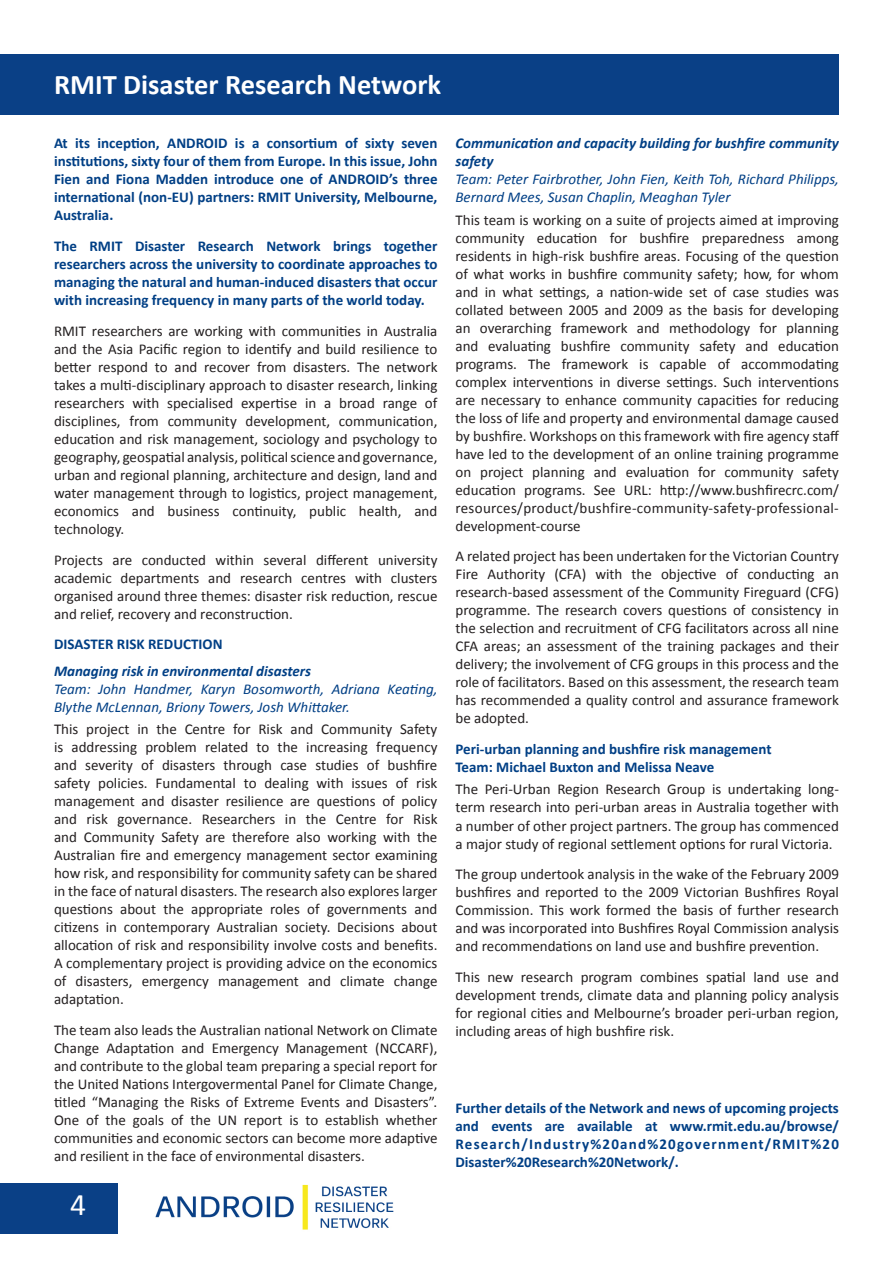
<style>
.page{position:relative;width:893px;height:1263px;background:#fff}
.page>*{position:absolute;margin:0;border:0;box-sizing:border-box;transform-origin:0 0}
.t1{font:31.5px "Calibri";color:#fff}
.t2{font:700 28.5px "Calibri";color:#fff}
.t3{font:15px/18px "Calibri";color:#231f20;text-align:justify}
.t4{font:700 15px/18px "Calibri";color:#003f85;text-align:justify}
.t5{font:italic 15px/18px "Calibri";color:#003f85}
.t6{font:italic 700 15px/18px "Calibri";color:#003f85}
</style>
<div class="page">
<div style="left:0;top:1183px;width:117px;height:51px;background:#0a4086"></div>
<img style="left:155px;top:1184px;width:239px;height:46px">
<div style="left:0;top:54px;width:839px;height:61px;background:#0a4086"></div>
<h2 class="t2" style="left:54px;top:66px;width:389px">RMIT Disaster Research Network</h2>
<p class="t4" style="left:54px;top:134px;width:385px">At its incepion, ANDROID is a consorium of sixty seven insituions, sixty four of them from Europe. In this issue, John Fien and Fiona Madden introduce one of ANDROID’s three internaional (non-EU) partners: RMIT University, Melbourne, Australia.</p>
<p class="t4" style="left:54px;top:237px;width:385px">The RMIT Disaster Research Network brings together researchers across the university to coordinate approaches to managing the natural and human-induced disasters that occur with increasing frequency in many parts of the world today.</p>
<p class="t3" style="left:54px;top:322px;width:385px">RMIT researchers are working with communiies in Australia and the Asia Paciic region to idenify and build resilience to beter respond to and recover from disasters. The network takes a muli-disciplinary approach to disaster research, linking researchers with specialised experise in a broad range of disciplines, from community development, communicaion, educaion and risk management, sociology and psychology to geography, geospaial analysis, poliical science and governance, urban and regional planning, architecture and design, land and water management through to logisics, project management, economics and business coninuity, public health, and technology.</p>
<p class="t3" style="left:54px;top:551px;width:385px">Projects are conducted within several diferent university academic departments and research centres with clusters organised around three themes: disaster risk reducion, rescue and relief, recovery and reconstrucion.</p>
<p class="t4" style="left:54px;top:635px;width:170px">DISASTER RISK REDUCTION</p>
<p class="t6" style="left:54px;top:663px;width:259px">Managing risk in environmental disasters</p>
<p class="t5" style="left:54px;top:679px;width:385px">Team: John Handmer, Karyn Bosomworth, Adriana Keaing,<br>Blythe McLennan, Briony Towers, Josh Whitaker.</p>
<p class="t3" style="left:54px;top:720px;width:385px">This project in the Centre for Risk and Community Safety is addressing problem related to the increasing frequency and severity of disasters through case studies of bushire safety policies. Fundamental to dealing with issues of risk management and disaster resilience are quesions of policy and risk governance. Researchers in the Centre for Risk and Community Safety are therefore also working with the Australian ire and emergency management sector examining how risk, and responsibility for community safety can be shared in the face of natural disasters. The research also explores larger quesions about the appropriate roles of governments and ciizens in contemporary Australian society. Decisions about allocaion of risk and responsibility involve costs and beneits.<br>A complementary project is providing advice on the economics of disasters, emergency management and climate change adaptaion.</p>
<p class="t3" style="left:54px;top:1021px;width:385px">The team also leads the Australian naional Network on Climate Change Adaptaion and Emergency Management (NCCARF), and contribute to the global team preparing a special report for the United Naions Intergovermental Panel for Climate Change, itled “Managing the Risks of Extreme Events and Disasters”.<br>One of the goals of the UN report is to establish whether communiies and economic sectors can become more adapive and resilient in the face of environmental disasters.</p>
<h1 class="t1" style="left:70px;top:1184px;width:17px">4</h1>
<p class="t6" style="left:455px;top:134px;width:385px">Communicaion and capacity building for bushire community safety</p>
<p class="t5" style="left:455px;top:172px;width:385px">Team: Peter Fairbrother, John Fien, Keith Toh, Richard Philipps,<br>Bernard Mees, Susan Chaplin, Meaghan Tyler</p>
<p class="t3" style="left:455px;top:211px;width:385px;text-align:left">This team is working on a suite of projects aimed at improving community educaion for bushire preparedness among residents in high-risk bushire areas. Focusing of the quesion of what works in bushire community safety; how, for whom and in what seings, a naion-wide set of case studies was collated between 2005 and 2009 as the basis for developing an overarching framework and methodology for planning and evaluaing bushire community safety and educaion programs. The framework is capable of accommodaing complex intervenions in diverse seings. Such intervenions are necessary to enhance community capaciies for reducing the loss of life and property and environmental damage caused by bushire. Workshops on this framework with ire agency staf have led to the development of an online training programme on project planning and evaluaion for community safety educaion programs. See URL: htp://www.bushirecrc.com/ resources/product/bushfire-community-safety-professional&shy;development-course</p>
<p class="t3" style="left:455px;top:547px;width:385px">A related project has been undertaken for the Victorian Country Fire Authority (CFA) with the objecive of conducing an research-based assessment of the Community Fireguard (CFG) programme. The research covers quesions of consistency in the selecion and recruitment of CFG facilitators across all nine CFA areas; an assessment of the training packages and their delivery; the involvement of CFG groups in this process and the role of facilitators. Based on this assessment, the research team has recommended a quality control and assurance framework be adopted.</p>
<p class="t4" style="left:455px;top:740px;width:318px">Peri-urban planning and bushire risk management<br>Team: Michael Buxton and Melissa Neave</p>
<p class="t3" style="left:455px;top:780px;width:385px">The Peri-Urban Region Research Group is undertaking long&shy;term research into peri-urban areas in Australia together with a number of other project partners. The group has commenced a major study of regional setlement opions for rural Victoria.</p>
<p class="t3" style="left:455px;top:865px;width:385px">The group undertook analysis in the wake of the February 2009 bushires and reported to the 2009 Victorian Bushires Royal Commission. This work formed the basis of further research and was incorporated into Bushires Royal Commission analysis and recommendaions on land use and bushire prevenion.</p>
<p class="t3" style="left:455px;top:968px;width:385px">This new research program combines spaial land use and development trends, climate data and planning policy analysis for regional ciies and Melbourne’s broader peri-urban region, including areas of high bushire risk.</p>
<p class="t4" style="left:455px;top:1099px;width:385px">Further details of the Network and news of upcoming projects and events are available at www.rmit.edu.au/browse/ Research/Industry%20and%20government/RMIT%20<br>Disaster%20Research%20Network/.</p>
</div>
